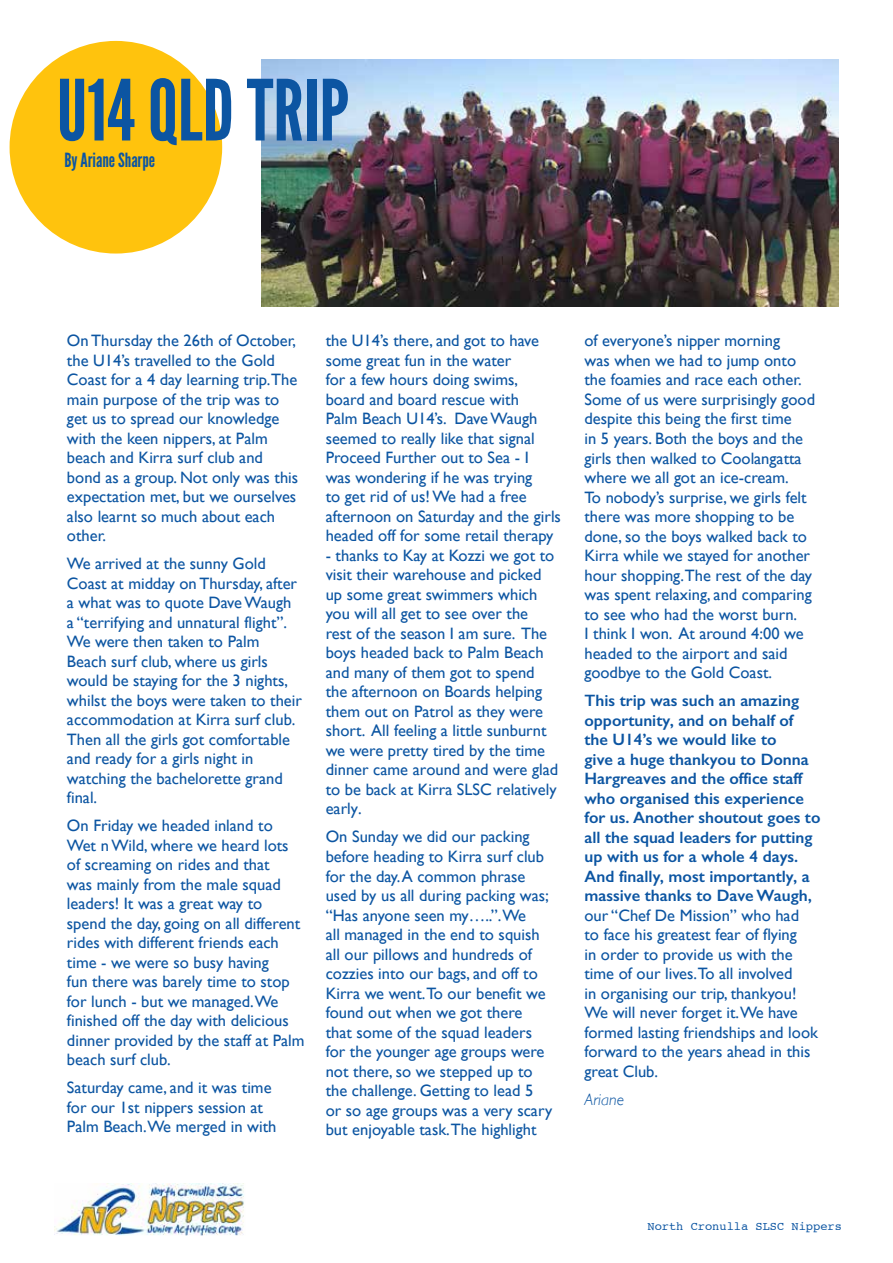
<style>
.page{position:relative;width:893px;height:1263px;background:#fff}
.page>*{position:absolute;margin:0;border:0;box-sizing:border-box;transform-origin:0 0}
.t1{font:84px "League Gothic";color:#0c55a2}
.t2{font:19.5px "League Gothic";color:#0c55a2}
.t3{font:16.5px/19.5px "Gill Sans";color:#0c55a2}
.t4{font:600 16.5px/19.5px "Gill Sans";color:#0c55a2}
.t5{font:italic 300 16.5px "Gill Sans";color:#0c55a2}
.t6{font:12px "Courier";color:#0c55a2}
</style>
<div class="page">
<img style="left:54px;top:1183px;width:190px;height:53px">
<img style="left:261px;top:60px;width:578px;height:246px">
<div style="left:10px;top:41px;width:212px;height:213px;background:#ffc30d;border-radius:50%"></div>
<h1 class="t1" style="left:57px;top:61px;width:294px">U14 QLD TRIP</h1>
<p class="t2" style="left:64px;top:149px;width:92px">By Ariane Sharpe</p>
<p class="t3" style="left:67px;top:331px;width:233px">On Thursday the 26th of October, the U14’s travelled to the Gold<br>Coast for a 4 day learning trip.The main purpose of the trip was to get us to spread our knowledge with the keen nippers, at Palm beach and Kirra surf club and bond as a group. Not only was this expectation met, but we ourselves also learnt so much about each other.</p>
<p class="t3" style="left:67px;top:554px;width:237px">We arrived at the sunny Gold<br>Coast at midday on Thursday, after a what was to quote Dave Waugh a “terrifying and unnatural flight”.<br>We were then taken to Palm<br>Beach surf club, where us girls would be staying for the 3 nights, whilst the boys were taken to their accommodation at Kirra surf club.<br>Then all the girls got comfortable and ready for a girls night in watching the bachelorette grand final.</p>
<p class="t3" style="left:67px;top:816px;width:239px">On Friday we headed inland to<br>Wet n Wild, where we heard lots of screaming on rides and that<br>was mainly from the male squad leaders! It was a great way to spend the day, going on all different rides with different friends each time - we were so busy having<br>fun there was barely time to stop for lunch - but we managed.We finished off the day with delicious dinner provided by the staff at Palm beach surf club.</p>
<p class="t3" style="left:67px;top:1078px;width:211px">Saturday came, and it was time for our 1st nippers session at<br>Palm Beach.We merged in with</p>
<p class="t3" style="left:326px;top:331px;width:237px">the U14’s there, and got to have some great fun in the water<br>for a few hours doing swims, board and board rescue with<br>Palm Beach U14’s. Dave Waugh seemed to really like that signal<br>Proceed Further out to Sea - I<br>was wondering if he was trying<br>to get rid of us! We had a free afternoon on Saturday and the girls headed off for some retail therapy</p>
<p class="t3" style="left:326px;top:545px;width:234px">- thanks to Kay at Kozzi we got to visit their warehouse and picked up some great swimmers which you will all get to see over the rest of the season I am sure. The boys headed back to Palm Beach and many of them got to spend the afternoon on Boards helping them out on Patrol as they were short. All feeling a little sunburnt we were pretty tired by the time dinner came around and were glad to be back at Kirra SLSC relatively early.</p>
<p class="t3" style="left:326px;top:827px;width:228px">On Sunday we did our packing before heading to Kirra surf club for the day. A common phrase used by us all during packing was; “Has anyone seen my…..”.We<br>all managed in the end to squish all our pillows and hundreds of cozzies into our bags, and off to<br>Kirra we went.To our benefit we found out when we got there that some of the squad leaders for the younger age groups were not there, so we stepped up to the challenge. Getting to lead 5 or so age groups was a very scary but enjoyable task.The highlight</p>
<p class="t3" style="left:584px;top:331px;width:232px">of everyone’s nipper morning<br>was when we had to jump onto the foamies and race each other.<br>Some of us were surprisingly good despite this being the first time<br>in 5 years. Both the boys and the girls then walked to Coolangatta where we all got an ice-cream.<br>To nobody’s surprise, we girls felt there was more shopping to be done, so the boys walked back to<br>Kirra while we stayed for another hour shopping.The rest of the day was spent relaxing, and comparing to see who had the worst burn.<br>I think I won. At around 4:00 we headed to the airport and said goodbye to the Gold Coast.</p>
<p class="t4" style="left:584px;top:691px;width:237px">This trip was such an amazing opportunity, and on behalf of the U14’s we would like to<br>give a huge thankyou to Donna<br>Hargreaves and the office staff who organised this experience for us. Another shoutout goes to all the squad leaders for putting up with us for a whole 4 days.<br>And finally, most importantly, a massive thanks to Dave Waugh,</p>
<p class="t3" style="left:584px;top:905px;width:235px">our “Chef De Mission” who had<br>to face his greatest fear of flying<br>in order to provide us with the time of our lives.To all involved<br>in organising our trip, thankyou!<br>We will never forget it.We have formed lasting friendships and look forward to the years ahead in this great Club.</p>
<p class="t5" style="left:584px;top:1090px;width:41px">Ariane</p>
<p class="t6" style="left:647px;top:1216px;width:196px">North Cronulla SLSC Nippers</p>
</div>
